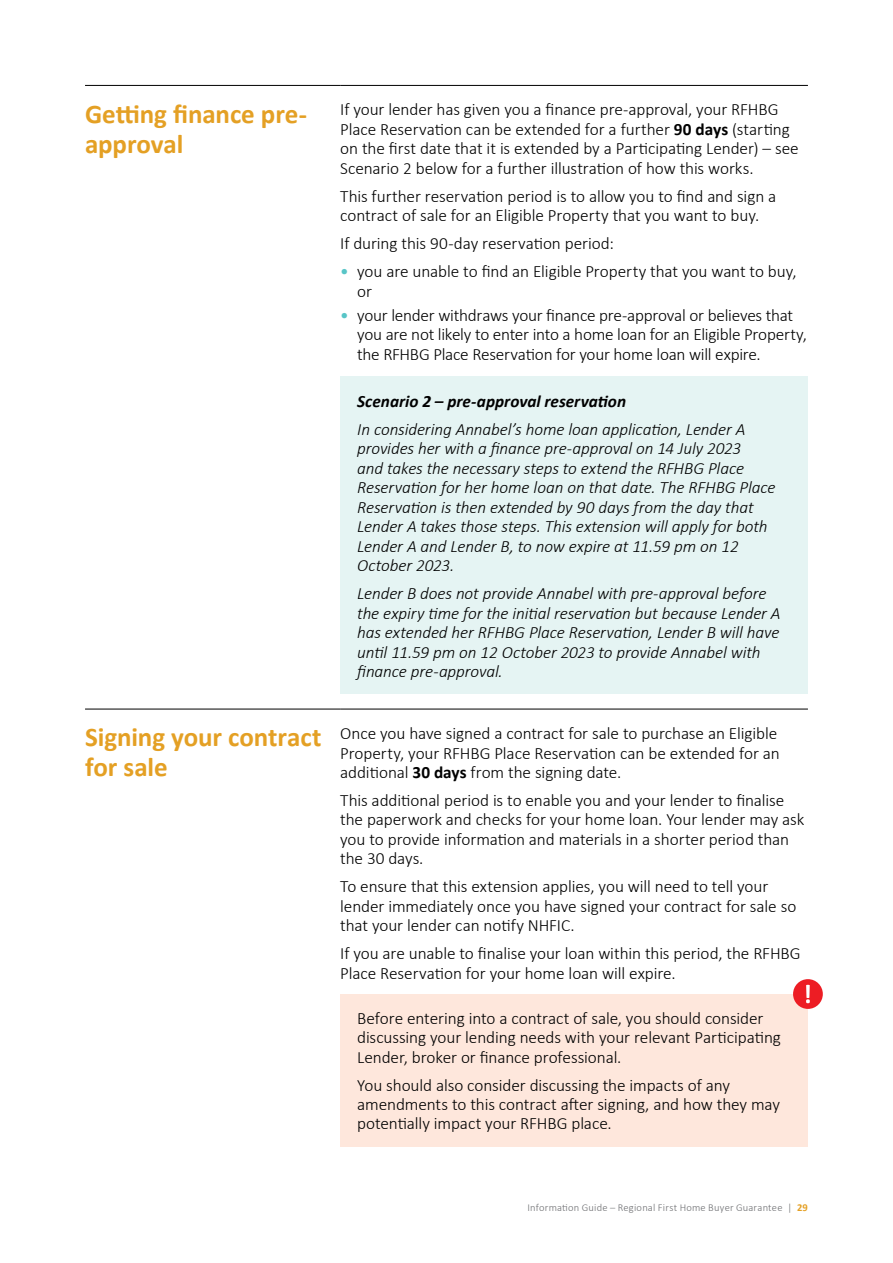
<style>
.page{position:relative;width:893px;height:1263px;background:#fff}
.page>*{position:absolute;margin:0;border:0;box-sizing:border-box;transform-origin:0 0}
.t1{font:700 27px/30px "Calibri";letter-spacing:-.005em;color:#e4a024}
.t2{font:300 17.25px/19.5px "Calibri";letter-spacing:-.005em;color:#000}
.t3{font:italic 300 17.25px/19.5px "Calibri";letter-spacing:-.01em;color:#000}
.t4{font:italic 700 17.25px "Calibri";color:#000}
.t5{font:300 10.5px "Calibri";letter-spacing:.02em;color:#6d6e71}
.s1{font-weight:700}
.s2{font-weight:400;color:#58c5c7}
.s3{font-weight:700;color:#e4a024}
</style>
<div class="page">
<div style="left:340px;top:377px;width:468px;height:317px;background:#e5f4f3"></div>
<hr style="left:85px;top:85px;width:255px;height:1px;background:#000">
<hr style="left:340px;top:85px;width:468px;height:1px;background:#000">
<hr style="left:85px;top:709px;width:255px;height:1px;background:#000">
<hr style="left:340px;top:709px;width:468px;height:1px;background:#000">
<div style="left:340px;top:993px;width:468px;height:153px;background:#fee7dc"></div>
<div style="left:793px;top:979px;width:30px;height:30px;background:#ed1d24;border-radius:50%"></div>
<svg style="left:806px;top:985px;width:4px;height:18px"></svg>
<h1 class="t1" style="left:85px;top:98px;width:224px">Getting finance pre&shy;approval</h1>
<p class="t2" style="left:340px;top:100px;width:460px">If your lender has given you a finance pre-approval, your RFHBG Place Reservation can be extended for a further <span class="s1">90 days</span> (starting on the first date that it is extended by a Participating Lender) – see Scenario 2 below for a further illustration of how this works.</p>
<p class="t2" style="left:340px;top:186px;width:438px">This further reservation period is to allow you to find and sign a contract of sale for an Eligible Property that you want to buy.</p>
<p class="t2" style="left:340px;top:234px;width:275px">If during this 90-day reservation period:</p>
<p class="t2" style="left:357px;top:262px;width:441px;text-indent:-17px"><span class="s2">•</span> you are unable to find an Eligible Property that you want to buy, or</p>
<p class="t2" style="left:357px;top:305px;width:451px;text-indent:-17px"><span class="s2">•</span> your lender withdraws your finance pre-approval or believes that you are not likely to enter into a home loan for an Eligible Property, the RFHBG Place Reservation for your home loan will expire.</p>
<p class="t4" style="left:357px;top:389px;width:270px">Scenario 2 – pre-approval reservation</p>
<p class="t3" style="left:357px;top:419px;width:420px">In considering Annabel’s home loan application, Lender A provides her with a finance pre-approval on 14 July 2023<br>and takes the necessary steps to extend the RFHBG Place Reservation for her home loan on that date. The RFHBG Place Reservation is then extended by 90 days from the day that Lender A takes those steps. This extension will apply for both Lender A and Lender B, to now expire at 11.59 pm on 12<br>October 2023.</p>
<p class="t3" style="left:357px;top:583px;width:425px">Lender B does not provide Annabel with pre-approval before the expiry time for the initial reservation but because Lender A has extended her RFHBG Place Reservation, Lender B will have until 11.59 pm on 12 October 2023 to provide Annabel with finance pre-approval.</p>
<h1 class="t1" style="left:85px;top:721px;width:238px">Signing your contract for sale</h1>
<p class="t2" style="left:340px;top:723px;width:441px">Once you have signed a contract for sale to purchase an Eligible<br>Property, your RFHBG Place Reservation can be extended for an additional <span class="s1">30 days</span> from the signing date.</p>
<p class="t2" style="left:340px;top:790px;width:466px">This additional period is to enable you and your lender to finalise the paperwork and checks for your home loan. Your lender may ask you to provide information and materials in a shorter period than the 30 days.</p>
<p class="t2" style="left:340px;top:877px;width:458px">To ensure that this extension applies, you will need to tell your lender immediately once you have signed your contract for sale so that your lender can notify NHFIC.</p>
<p class="t2" style="left:340px;top:944px;width:462px">If you are unable to finalise your loan within this period, the RFHBG<br>Place Reservation for your home loan will expire.</p>
<p class="t2" style="left:357px;top:1008px;width:425px">Before entering into a contract of sale, you should consider discussing your lending needs with your relevant Participating<br>Lender, broker or finance professional.</p>
<p class="t2" style="left:357px;top:1075px;width:424px">You should also consider discussing the impacts of any amendments to this contract after signing, and how they may potentially impact your RFHBG place.</p>
<p class="t5" style="left:527px;top:1201px;width:282px">Information Guide – Regional First Home Buyer Guarantee | <span class="s3">29</span></p>
</div>
